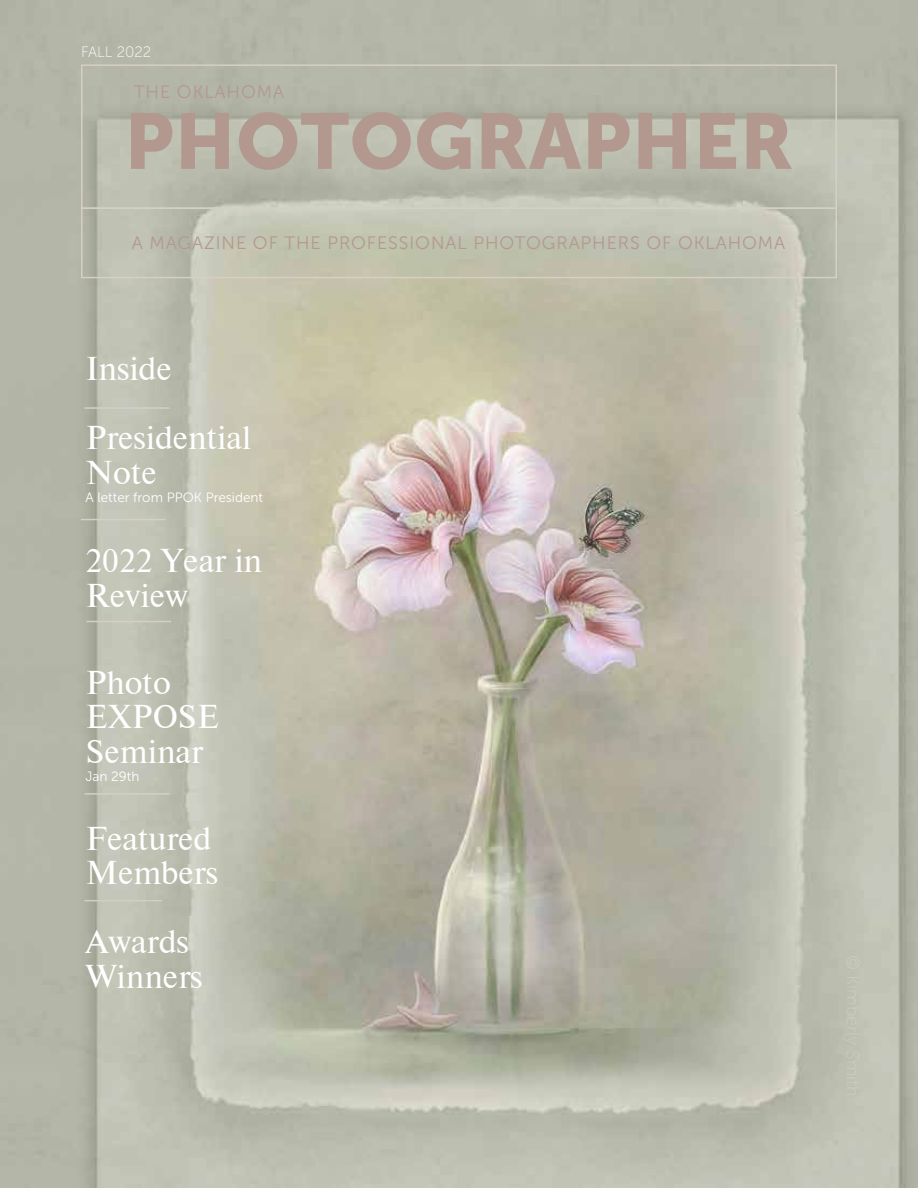
<style>
.page{position:relative;width:918px;height:1188px;background:#fff}
.page>*{position:absolute;margin:0;border:0;box-sizing:border-box;transform-origin:0 0}
.t1{font:78px "Museo Sans 900";letter-spacing:.01em;color:#b3988f}
.t2{font:31.5px/34.5px "Newton CTT";color:#fff}
.t3{font:18px "Museo Sans 300";letter-spacing:.05em;color:#b3988f}
.t4{font:15px "Museo Sans 100";color:#fff}
.t5{font:13.5px "Museo Sans 300";color:#fff}
</style>
<div class="page">
<img style="left:0;top:0;width:917px;height:1188px">
<div style="left:81px;top:208px;width:756px;height:70px;border:2px solid #d6d0c4"></div>
<hr style="left:81px;top:519px;width:85px;height:1px;background:#d6d0c4">
<div style="left:81px;top:64px;width:756px;height:145px;border:2px solid #d6d0c4"></div>
<hr style="left:84px;top:407px;width:85px;height:2px;background:#d6d0c4">
<hr style="left:86px;top:621px;width:85px;height:1px;background:#d6d0c4">
<hr style="left:84px;top:793px;width:85px;height:2px;background:#d6d0c4">
<hr style="left:84px;top:900px;width:78px;height:1px;background:#d6d0c4">
<p class="t4" style="left:81px;top:43px;width:72px">FALL 2022</p>
<p class="t3" style="left:134px;top:82px;width:151px">THE OKLAHOMA</p>
<h1 class="t1" style="left:125px;top:97px;width:671px">PHOTOGRAPHER</h1>
<p class="t3" style="left:132px;top:233px;width:655px">A MAGAZINE OF THE PROFESSIONAL PHOTOGRAPHERS OF OKLAHOMA</p>
<p class="t2" style="left:86px;top:335px;width:167px;line-height:69px">Inside<br>Presidential</p>
<p class="t2" style="left:86px;top:455px;width:73px">Note</p>
<p class="t5" style="left:86px;top:490px;width:179px">A letter from PPOK President</p>
<p class="t2" style="left:86px;top:544px;width:178px">2022 Year in<br>Review</p>
<p class="t2" style="left:86px;top:665px;width:135px">Photo<br>EXPOSE<br>Seminar</p>
<p class="t5" style="left:86px;top:769px;width:55px">Jan 29th</p>
<p class="t2" style="left:86px;top:821px;width:134px">Featured<br>Members</p>
<p class="t2" style="left:86px;top:925px;width:118px">Awards<br>Winners</p>
</div>
